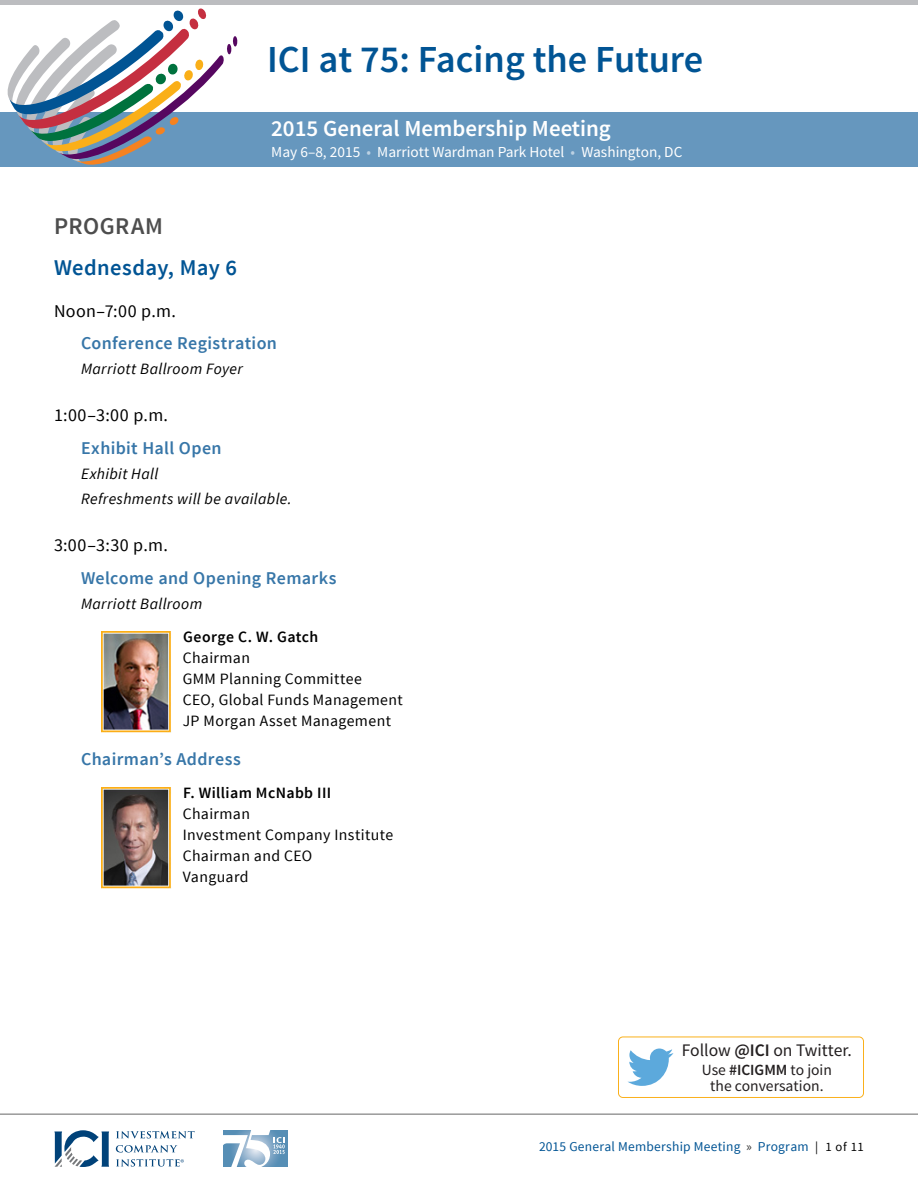
<style>
.page{position:relative;width:918px;height:1188px;background:#fff}
.page>*{position:absolute;margin:0;border:0;box-sizing:border-box;transform-origin:0 0}
.t1{font:600 38.25px "Source Sans Pro";color:#015494}
.form_type{font:600 24px "Source Sans Pro";letter-spacing:.025em;color:#4d4d4d}
.t2{font:600 22.95px "Source Sans Pro";color:#fff}
.day{font:600 22.5px "Source Sans Pro";letter-spacing:.015em;color:#015494}
.theme{font:600 18px "Source Sans Pro";letter-spacing:.02em;color:#3776a8}
.time{font:18px "Source Sans Pro";letter-spacing:.035em;color:#000}
.t3{font:17.7px "Source Sans Pro";color:#231f20}
.name_indent{font:15.75px/21px "Source Sans Pro";letter-spacing:.025em;color:#000}
.loc{font:italic 15.75px "Source Sans Pro";letter-spacing:.025em;color:#000}
.t4{font:15.6px/16px "Source Sans Pro";color:#231f20;text-align:center}
.t5{font:15.3px "Source Sans Pro";color:#fff}
.location{font:13.5px "Source Sans Pro";letter-spacing:.02em;color:#015494}
.s1{color:#bbd1e3}
.s2{font-weight:600}
.s3{color:#333}
.s4{font-size:12.75px;color:#000}
</style>
<div class="page">
<div style="left:0;top:112px;width:918px;height:55px;background:#6697be"></div>
<div style="left:0;top:0;width:918px;height:5px;background:#bcbdc0"></div>
<svg style="left:7px;top:8px;width:231px;height:157px"></svg>
<hr style="left:0;top:1114px;width:918px;height:1px;background:#666">
<svg style="left:116px;top:1131px;width:79px;height:7px"></svg>
<svg style="left:116px;top:1145px;width:61px;height:8px"></svg>
<svg style="left:54px;top:1130px;width:55px;height:37px"></svg>
<svg style="left:116px;top:1159px;width:68px;height:8px"></svg>
<div style="left:223px;top:1130px;width:65px;height:37px;background:#568eb5"></div>
<svg style="left:223px;top:1130px;width:62px;height:37px"></svg>
<img style="left:101px;top:631px;width:70px;height:101px">
<img style="left:101px;top:787px;width:70px;height:101px">
<svg style="left:618px;top:1036px;width:246px;height:62px"></svg>
<h1 class="t1" style="left:267px;top:35px;width:438px">ICI at 75: Facing the Future</h1>
<h3 class="t2" style="left:271px;top:114px;width:341px">2015 General Membership Meeting</h3>
<p class="t5" style="left:271px;top:142px;width:413px">May 6–8, 2015 <span class="s1">•</span> Marriott Wardman Park Hotel <span class="s1">•</span> Washington, DC</p>
<p class="form_type" style="left:54px;top:211px;width:110px">PROGRAM</p>
<p class="day" style="left:54px;top:253px;width:185px">Wednesday, May 6</p>
<p class="time" style="left:54px;top:299px;width:123px">Noon–7:00 p.m.</p>
<p class="theme" style="left:81px;top:331px;width:198px">Conference Registration</p>
<p class="loc" style="left:81px;top:359px;width:163px">Marriott Ballroom Foyer</p>
<p class="time" style="left:54px;top:404px;width:116px">1:00–3:00 p.m.</p>
<p class="theme" style="left:81px;top:436px;width:142px">Exhibit Hall Open</p>
<p class="loc" style="left:81px;top:464px;width:79px">Exhibit Hall</p>
<p class="loc" style="left:81px;top:489px;width:212px">Refreshments will be available.</p>
<p class="time" style="left:54px;top:534px;width:116px">3:00–3:30 p.m.</p>
<p class="theme" style="left:81px;top:566px;width:257px">Welcome and Opening Remarks</p>
<p class="loc" style="left:81px;top:594px;width:123px">Marriott Ballroom</p>
<p class="name_indent" style="left:183px;top:626px;width:222px"><span class="s2">George C. W. Gatch<br></span>Chairman<br>GMM Planning Committee<br>CEO, Global Funds Management<br>JP Morgan Asset Management</p>
<p class="theme" style="left:81px;top:748px;width:161px">Chairman’s Address</p>
<p class="name_indent" style="left:183px;top:782px;width:212px"><span class="s2">F. William McNabb III<br></span>Chairman<br>Investment Company Institute<br>Chairman and CEO<br>Vanguard</p>
<p class="t3" style="left:682px;top:1040px;width:172px">Follow <span class="s2">@ICI</span> on Twitter.</p>
<p class="t4" style="left:702px;top:1062px;width:132px">Use <span class="s2">#ICIGMM</span> to join the conversation.</p>
<p class="location" style="left:539px;top:1138px;width:326px">2015 General Membership Meeting <span class="s3">»</span> Program <span class="s4">| 1 of 11</span></p>
</div>
